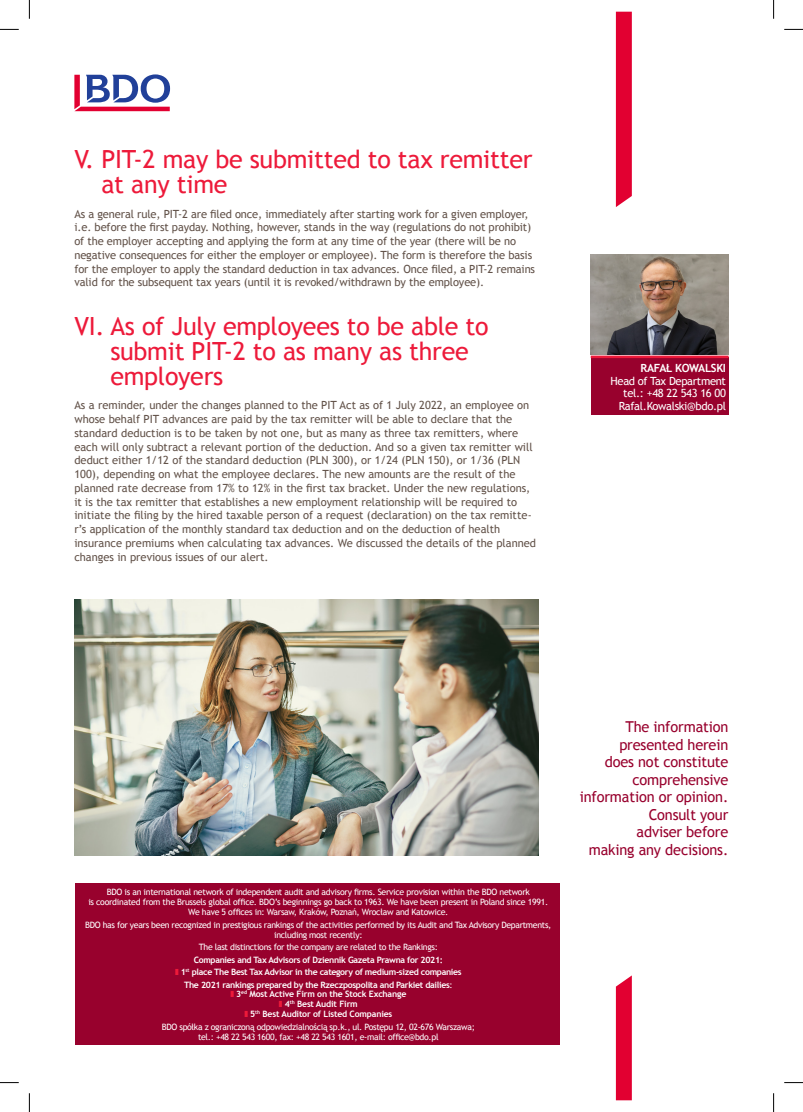
<style>
.page{position:relative;width:803px;height:1112px;background:#fff}
.page>*{position:absolute;margin:0;border:0;box-sizing:border-box;transform-origin:0 0}
.Tytul_na_Apli{font:25px/25px "Trebuchet MS";letter-spacing:-.01em;color:#ed1a3a}
.tekst-podstawowy{font:15px/17.5px "Trebuchet MS";letter-spacing:-.01em;color:#98012d;text-align:right}
.tekst-podstawowy-2{font:11.25px/13.8px "Trebuchet MS";color:#625249}
.tekst-bok{font:11.25px "Trebuchet MS";letter-spacing:-.03em;color:#fff}
.tekst-bok-2{font:700 11.25px "Trebuchet MS";letter-spacing:-.03em;color:#fff}
.t1{font:8.75px/10px "Trebuchet MS";letter-spacing:-.035em;color:#fff;text-align:center}
.t2{font:700 8.75px "Trebuchet MS";letter-spacing:-.035em;color:#fff}
.s1{color:#ed1a3a}
.s2{font-weight:400}
</style>
<div class="page">
<svg style="left:616px;top:12px;width:16px;height:195px"></svg>
<svg style="left:616px;top:975px;width:16px;height:124px"></svg>
<svg style="left:74px;top:74px;width:96px;height:37px"></svg>
<img style="left:74px;top:599px;width:465px;height:255px">
<div style="left:591px;top:358px;width:137px;height:57px;background:#98012d"></div>
<hr style="left:591px;top:355px;width:137px;height:3px;background:#ed1a3a">
<img style="left:591px;top:254px;width:137px;height:100px">
<div style="left:75px;top:882px;width:485px;height:162px;background:#98012d"></div>
<svg style="left:0;top:29px;width:19px;height:1px"></svg>
<svg style="left:784px;top:29px;width:19px;height:1px"></svg>
<svg style="left:0;top:1082px;width:19px;height:1px"></svg>
<svg style="left:784px;top:1082px;width:19px;height:1px"></svg>
<svg style="left:29px;top:0;width:1px;height:19px"></svg>
<svg style="left:29px;top:1093px;width:1px;height:18px"></svg>
<svg style="left:773px;top:0;width:1px;height:19px"></svg>
<svg style="left:773px;top:1093px;width:1px;height:18px"></svg>
<p class="Tytul_na_Apli" style="left:101px;top:147px;width:433px;text-indent:-27px">V. PIT-2 may be submitted to tax remitter at any time</p>
<p class="tekst-podstawowy-2" style="left:74px;top:207px;width:462px">As a general rule, PIT-2 are filed once, immediately after starting work for a given employer, i.e. before the first payday. Nothing, however, stands in the way (regulations do not prohibit) of the employer accepting and applying the form at any time of the year (there will be no negative consequences for either the employer or employee). The form is therefore the basis for the employer to apply the standard deduction in tax advances. Once filed, a PIT-2 remains valid for the subsequent tax years (until it is revoked/withdrawn by the employee).</p>
<p class="Tytul_na_Apli" style="left:110px;top:314px;width:380px;text-indent:-36px">VI. As of July employees to be able to submit PIT-2 to as many as three employers</p>
<p class="tekst-podstawowy-2" style="left:74px;top:398px;width:463px">As a reminder, under the changes planned to the PIT Act as of 1 July 2022, an employee on whose behalf PIT advances are paid by the tax remitter will be able to declare that the standard deduction is to be taken by not one, but as many as three tax remitters, where each will only subtract a relevant portion of the deduction. And so a given tax remitter will deduct either 1/12 of the standard deduction (PLN 300), or 1/24 (PLN 150), or 1/36 (PLN 100), depending on what the employee declares. The new amounts are the result of the planned rate decrease from 17% to 12% in the first tax bracket. Under the new regulations, it is the tax remitter that establishes a new employment relationship will be required to initiate the filing by the hired taxable person of a request (declaration) on the tax remitte&shy;r’s application of the monthly standard tax deduction and on the deduction of health insurance premiums when calculating tax advances. We discussed the details of the planned changes in previous issues of our alert.</p>
<p class="tekst-bok-2" style="left:640px;top:361px;width:87px">RAFAŁ KOWALSKI</p>
<p class="tekst-bok" style="left:610px;top:374px;width:117px">Head of Tax Department</p>
<p class="tekst-bok" style="left:623px;top:386px;width:104px">tel.: +48 22 543 16 00</p>
<p class="tekst-bok" style="left:619px;top:399px;width:109px">Rafal.Kowalski@bdo.pl</p>
<p class="t1" style="left:88px;top:886px;width:461px">BDO is an international network of independent audit and advisory firms. Service provision within the BDO network<br>is coordinated from the Brussels global office. BDO’s beginnings go back to 1963. We have been present in Poland since 1991.<br>We have 5 offices in: Warsaw, Kraków, Poznań, Wrocław and Katowice.</p>
<p class="t1" style="left:85px;top:919px;width:468px">BDO has for years been recognized in prestigious rankings of the activities performed by its Audit and Tax Advisory Departments, including most recently:</p>
<p class="t1" style="left:199px;top:941px;width:241px">The last distinctions for the company are related to the Rankings:</p>
<p class="t2" style="left:194px;top:953px;width:251px">Companies and Tax Advisors of Dziennik Gazeta Prawna for 2021:</p>
<p class="t2" style="left:175px;top:966px;width:288px"><span class="s1">❚</span> 1<sup>st</sup> place The Best Tax Advisor in the category of medium-sized companies</p>
<p class="t2" style="left:184px;top:978px;width:270px">The 2021 rankings prepared by the Rzeczpospolita and Parkiet dailies<span class="s2">:</span></p>
<p class="t2" style="left:230px;top:988px;width:177px"><span class="s1">❚</span> 3<sup>ed</sup> Most Active Firm on the Stock Exchange</p>
<p class="t2" style="left:279px;top:998px;width:80px"><span class="s1">❚</span> 4<sup>th</sup> Best Audit Firm</p>
<p class="t2" style="left:244px;top:1008px;width:149px"><span class="s1">❚</span> 5<sup>th</sup> Best Auditor of Listed Companies</p>
<p class="t1" style="left:162px;top:1021px;width:315px">BDO spółka z ograniczoną odpowiedzialnością sp.k., ul. Postępu 12, 02-676 Warszawa;</p>
<p class="t1" style="left:198px;top:1031px;width:242px">tel.: +48 22 543 1600, fax: +48 22 543 1601, e-mail: office@bdo.pl</p>
<p class="tekst-podstawowy" style="left:625px;top:718px;width:104px">The information</p>
<p class="tekst-podstawowy" style="left:619px;top:735px;width:111px">presented herein</p>
<p class="tekst-podstawowy" style="left:605px;top:753px;width:125px">does not constitute</p>
<p class="tekst-podstawowy" style="left:580px;top:770px;width:150px">comprehensive information or opinion.</p>
<p class="tekst-podstawowy" style="left:649px;top:805px;width:81px">Consult your</p>
<p class="tekst-podstawowy" style="left:636px;top:823px;width:93px">adviser before</p>
<p class="tekst-podstawowy" style="left:589px;top:840px;width:141px">making any decisions.</p>
</div>
